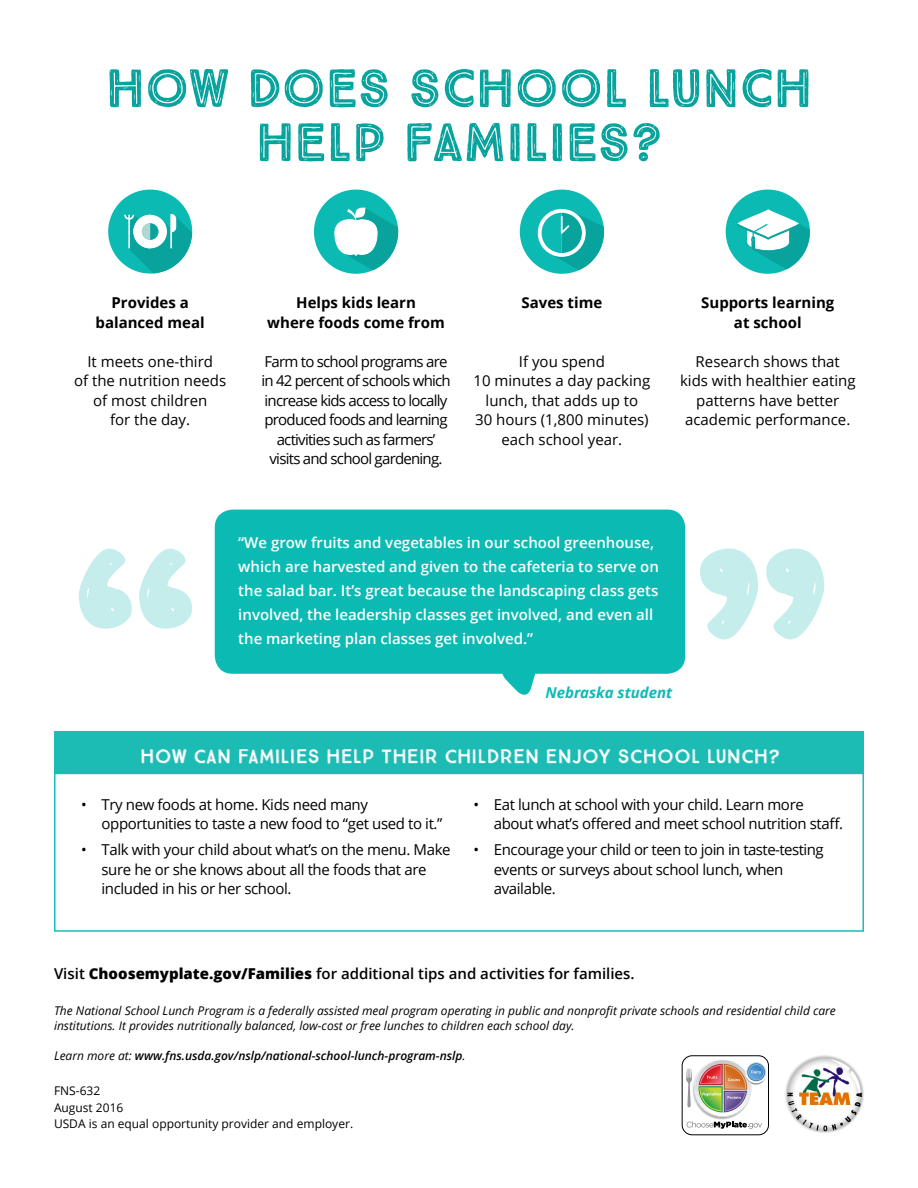
<style>
.page{position:relative;width:918px;height:1188px;background:#fff}
.page>*{position:absolute;margin:0;border:0;box-sizing:border-box;transform-origin:0 0}
.t1{font:900 54px/54px "True North Rough Inline";color:#09a39e;text-align:center}
.t2{font:19.5px "True North Rough Dots";letter-spacing:-.025em;color:#fff}
.Paragraph_Style_1{font:15px/19.5px "Open Sans";letter-spacing:-.025em;color:#000}
.t3{font:600 15px/24px "Open Sans";color:#fff}
.Paragraph_Style_1-2{font:15px/19.5px "Open Sans";color:#000;text-align:center}
.Paragraph_Style_1-3{font:15px/19.5px "Open Sans";letter-spacing:-.05em;color:#000;text-align:center}
.Paragraph_Style_1-4{font:700 15px/19.5px "Open Sans";color:#000;text-align:center}
.t4{font:600 15px "Open Sans";color:#000}
.t5{font:italic 700 15px "Open Sans";color:#0cbab4}
.t6{font:italic 12px/15px "Open Sans";color:#000}
.t7{font:italic 600 12px "Open Sans";color:#000}
.t8{font:12px "Open Sans";color:#000}
.s1{font-weight:800}
.s2{font-weight:400}
</style>
<div class="page">
<svg style="left:215px;top:510px;width:470px;height:185px;background:#27c1bc"></svg>
<div style="left:54px;top:731px;width:810px;height:43px;background:#1cbbb4"></div>
<div style="left:54px;top:731px;width:810px;height:201px;border:2px solid #1cbbb4"></div>
<img style="left:785px;top:1055px;width:79px;height:78px">
<div style="left:682px;top:1056px;width:87px;height:79px;border:1px solid #000;border-radius:10px"></div>
<img style="left:686px;top:1059px;width:80px;height:70px">
<svg style="left:78px;top:548px;width:114px;height:81px"></svg>
<svg style="left:700px;top:548px;width:125px;height:92px"></svg>
<div style="left:520px;top:190px;width:84px;height:84px;background:#0cbab4;border-radius:50%"></div>
<div style="left:538px;top:209px;width:48px;height:48px;background:#fff;border-radius:50%"></div>
<svg style="left:542px;top:211px;width:62px;height:59px"></svg>
<div style="left:108px;top:190px;width:84px;height:84px;background:#0cbab4;border-radius:50%"></div>
<svg style="left:124px;top:214px;width:68px;height:59px"></svg>
<div style="left:726px;top:190px;width:84px;height:84px;background:#0cbab4;border-radius:50%"></div>
<svg style="left:737px;top:209px;width:62px;height:28px"></svg>
<svg style="left:737px;top:212px;width:73px;height:57px"></svg>
<div style="left:314px;top:190px;width:84px;height:84px;background:#0cbab4;border-radius:50%"></div>
<svg style="left:334px;top:207px;width:64px;height:63px"></svg>
<p class="t1" style="left:106px;top:62px;width:708px">HOW DOES SCHOOL LUNCH<br>HELP FAMILIES?</p>
<p class="Paragraph_Style_1-4" style="left:96px;top:293px;width:111px">Provides a balanced meal</p>
<p class="Paragraph_Style_1-2" style="left:74px;top:351px;width:154px">It meets one-third<br>of the nutrition needs of most children<br>for the day.</p>
<p class="Paragraph_Style_1-4" style="left:267px;top:293px;width:179px">Helps kids learn<br>where foods come from</p>
<p class="Paragraph_Style_1-3" style="left:261px;top:351px;width:191px">Farm to school programs are in 42 percent of schools which increase kids access to locally produced foods and learning activities such as farmers’ visits and school gardening.</p>
<p class="Paragraph_Style_1-4" style="left:522px;top:293px;width:82px">Saves time</p>
<p class="Paragraph_Style_1-2" style="left:473px;top:351px;width:178px">If you spend<br>10 minutes a day packing lunch, that adds up to<br>30 hours (1,800 minutes) each school year.</p>
<p class="Paragraph_Style_1-4" style="left:701px;top:293px;width:135px">Supports learning at school</p>
<p class="Paragraph_Style_1-2" style="left:680px;top:351px;width:177px">Research shows that kids with healthier eating patterns have better academic performance.</p>
<p class="t3" style="left:238px;top:531px;width:422px">“We grow fruits and vegetables in our school greenhouse, which are harvested and given to the cafeteria to serve on the salad bar. It’s great because the landscaping class gets involved, the leadership classes get involved, and even all the marketing plan classes get involved.”</p>
<p class="t5" style="left:545px;top:682px;width:129px">Nebraska student</p>
<p class="t2" style="left:140px;top:745px;width:642px">HOW CAN FAMILIES HELP THEIR CHILDREN ENJOY SCHOOL LUNCH?</p>
<p class="Paragraph_Style_1" style="left:102px;top:794px;width:343px;text-indent:-20px">• Try new foods at home. Kids need many opportunities to taste a new food to “get used to it.”</p>
<p class="Paragraph_Style_1" style="left:102px;top:840px;width:351px;text-indent:-20px">• Talk with your child about what’s on the menu. Make sure he or she knows about all the foods that are included in his or her school.</p>
<p class="Paragraph_Style_1" style="left:494px;top:794px;width:351px;text-indent:-20px">• Eat lunch at school with your child. Learn more about what’s offered and meet school nutrition staff.</p>
<p class="Paragraph_Style_1" style="left:494px;top:840px;width:331px;text-indent:-20px">• Encourage your child or teen to join in taste-testing events or surveys about school lunch, when available.</p>
<p class="t4" style="left:54px;top:963px;width:582px">Visit <span class="s1">Choosemyplate.gov/Families</span> for additional tips and activities for families.</p>
<p class="t6" style="left:54px;top:1003px;width:783px">The National School Lunch Program is a federally assisted meal program operating in public and nonprofit private schools and residential child care institutions. It provides nutritionally balanced, low-cost or free lunches to children each school day.</p>
<p class="t7" style="left:54px;top:1047px;width:413px"><span class="s2">Learn more at:</span> www.fns.usda.gov/nslp/national-school-lunch-program-nslp<span class="s2">.</span></p>
<p class="t8" style="left:54px;top:1083px;width:48px">FNS-632</p>
<p class="t8" style="left:54px;top:1099px;width:71px">August 2016</p>
<p class="t8" style="left:54px;top:1116px;width:301px">USDA is an equal opportunity provider and employer.</p>
</div>
